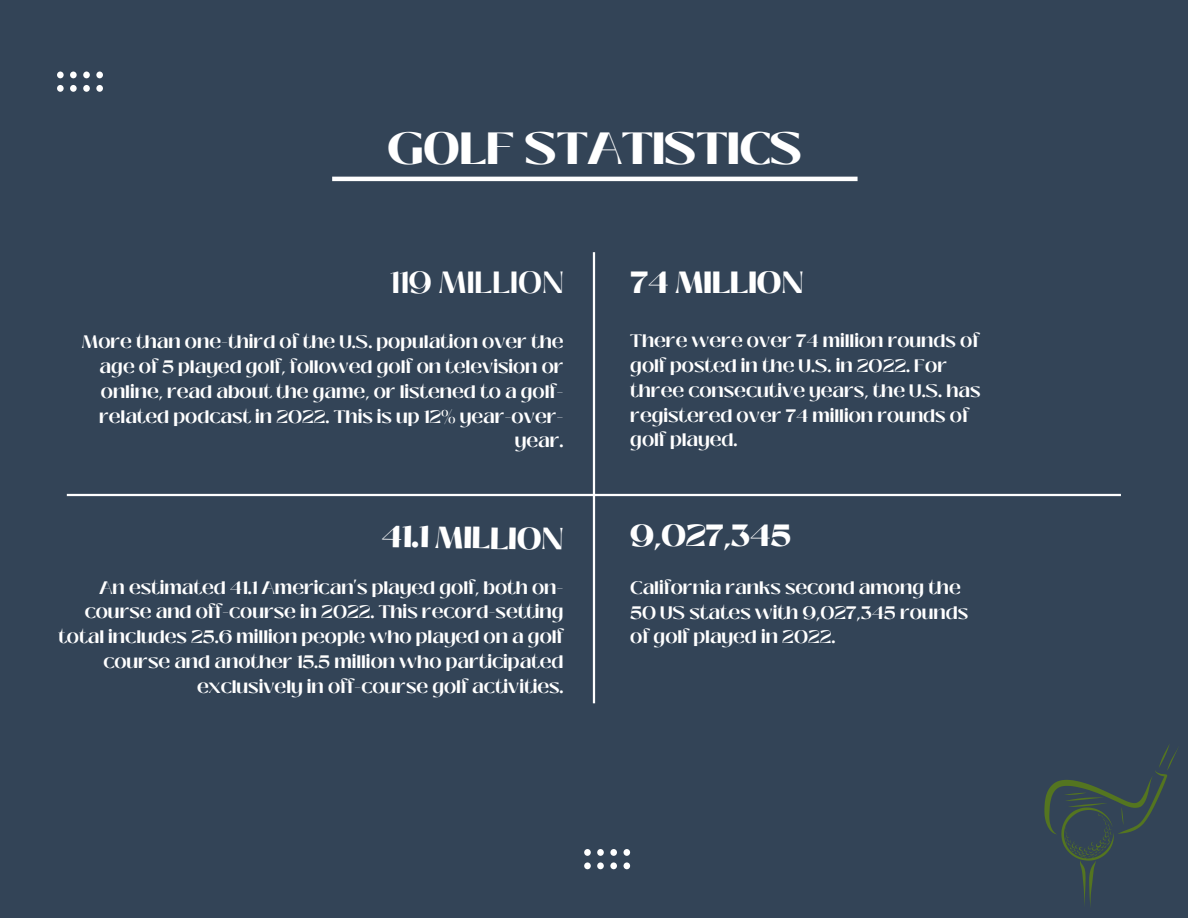
<style>
.page{position:relative;width:1188px;height:918px;background:#334457}
.page>*{position:absolute;margin:0;border:0;box-sizing:border-box;transform-origin:0 0}
.t1{font:900 45px "Black Mango";color:#fff}
.t2{font:900 30.6px "Black Mango";color:#fff}
.t3{font:700 30.6px "Black Mango";color:#fff}
.t4{font:700 18px/24.8px "Black Mango";color:#fff}
</style>
<div class="page">
<div style="left:57px;top:85px;width:7px;height:7px;background:#fff;border-radius:50%"></div>
<div style="left:57px;top:72px;width:7px;height:6px;background:#fff;border-radius:50%"></div>
<div style="left:70px;top:85px;width:7px;height:7px;background:#fff;border-radius:50%"></div>
<div style="left:70px;top:72px;width:7px;height:6px;background:#fff;border-radius:50%"></div>
<div style="left:83px;top:85px;width:7px;height:7px;background:#fff;border-radius:50%"></div>
<div style="left:83px;top:72px;width:7px;height:6px;background:#fff;border-radius:50%"></div>
<div style="left:96px;top:85px;width:7px;height:7px;background:#fff;border-radius:50%"></div>
<div style="left:96px;top:72px;width:7px;height:6px;background:#fff;border-radius:50%"></div>
<div style="left:584px;top:862px;width:7px;height:7px;background:#fff;border-radius:50%"></div>
<div style="left:584px;top:849px;width:7px;height:7px;background:#fff;border-radius:50%"></div>
<div style="left:597px;top:862px;width:7px;height:7px;background:#fff;border-radius:50%"></div>
<div style="left:597px;top:849px;width:7px;height:7px;background:#fff;border-radius:50%"></div>
<div style="left:610px;top:862px;width:7px;height:7px;background:#fff;border-radius:50%"></div>
<div style="left:610px;top:849px;width:7px;height:7px;background:#fff;border-radius:50%"></div>
<div style="left:624px;top:862px;width:6px;height:7px;background:#fff;border-radius:50%"></div>
<div style="left:624px;top:849px;width:6px;height:7px;background:#fff;border-radius:50%"></div>
<hr style="left:332px;top:177px;width:526px;height:4px;background:#fff">
<hr style="left:67px;top:494px;width:1054px;height:2px;background:#fff">
<hr style="left:593px;top:252px;width:2px;height:451px;background:#fff">
<svg style="left:1044px;top:744px;width:134px;height:162px"></svg>
<p class="t1" style="left:388px;top:115px;width:416px">GOLF STATISTICS</p>
<p class="t3" style="left:390px;top:259px;width:175px">119 MILLION</p>
<p class="t4" style="left:82px;top:330px;width:483px;text-align:right">More than one-third of the U.S. population over the age of 5 played golf, followed golf on television or online, read about the game, or listened to a golf&shy;related podcast in 2022. This is up 12% year-over&shy;year.</p>
<p class="t2" style="left:382px;top:513px;width:183px;rotate:1deg">41.1 MILLION</p>
<p class="t4" style="left:58px;top:575px;width:507px;text-align:right">An estimated 41.1 American's played golf, both on&shy;course and off-course in 2022. This record-setting total includes 25.6 million people who played on a golf course and another 15.5 million who participated exclusively in off-course golf activities.</p>
<p class="t2" style="left:631px;top:259px;width:175px">74 MILLION</p>
<p class="t4" style="left:630px;top:329px;width:352px">There were over 74 million rounds of golf posted in the U.S. in 2022. For three consecutive years, the U.S. has registered over 74 million rounds of golf played.</p>
<p class="t2" style="left:630px;top:512px;width:162px">9,027,345</p>
<p class="t4" style="left:630px;top:575px;width:340px">California ranks second among the<br>50 US states with 9,027,345 rounds of golf played in 2022.</p>
</div>
